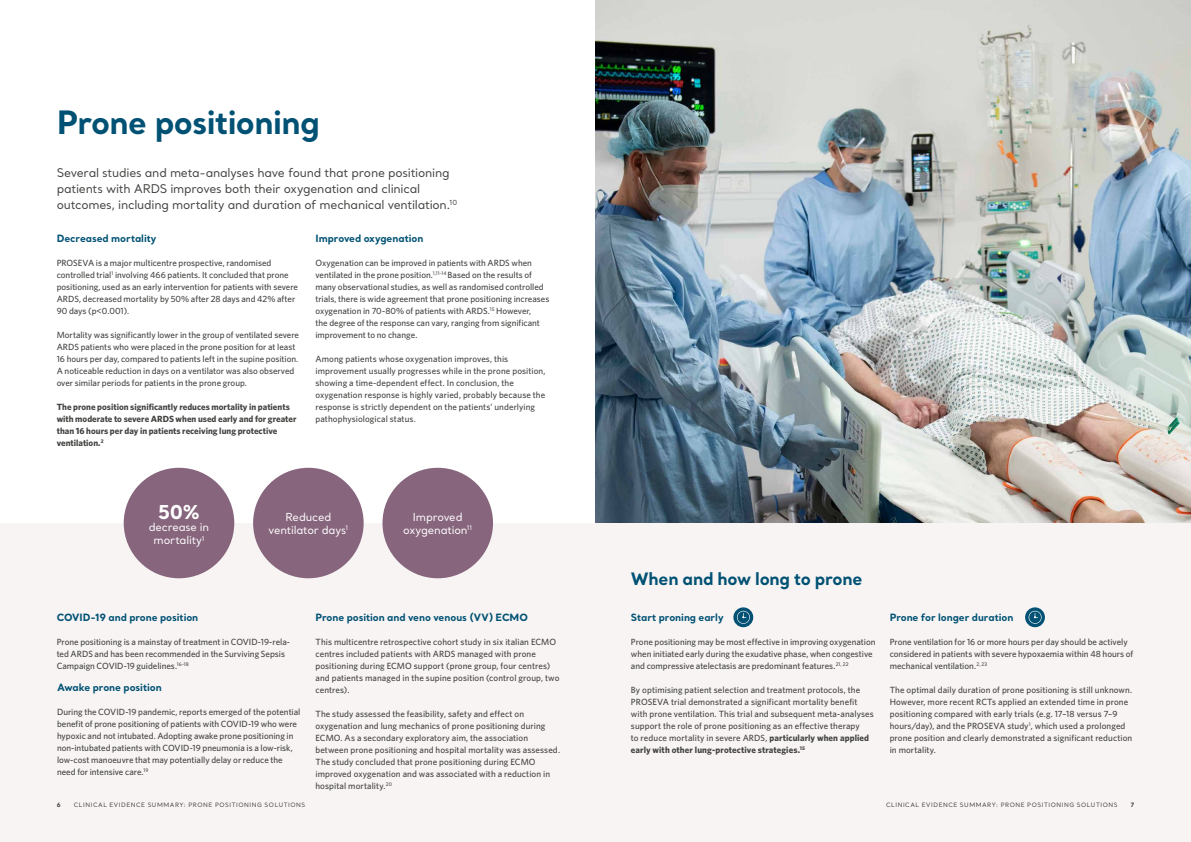
<style>
.page{position:relative;width:1191px;height:842px;background:#fff}
.page>*{position:absolute;margin:0;border:0;box-sizing:border-box;transform-origin:0 0}
.t1{font:700 32px "Santral";letter-spacing:-.02em;color:#005174}
.t2{font:700 19px "Santral";color:#fff}
.t3{font:700 17px "Santral";letter-spacing:-.015em;color:#005174}
.t4{font:12px/16px "Santral";letter-spacing:-.02em;color:#434341}
.t5{font:11px/13.1px "Santral";letter-spacing:-.015em;color:#fff;text-align:center}
.t6{font:700 10px "Santral";letter-spacing:-.005em;color:#005174}
.t7{font:500 9px/12px "Whitney";letter-spacing:.005em;color:#434341}
.t8{font:700 9px/12px "Whitney";color:#434341}
.t9{font:6px "Santral";letter-spacing:.095em;color:#434341}
.t10{font:700 6px "Santral";color:#434341}
.s1{font-weight:700}
</style>
<div class="page">
<img style="left:595px;top:0;width:596px;height:523px">
<div style="left:0;top:523px;width:1191px;height:319px;background:#f7f4f3"></div>
<svg style="left:733px;top:607px;width:20px;height:20px"></svg>
<svg style="left:737px;top:611px;width:13px;height:13px"></svg>
<svg style="left:1025px;top:607px;width:20px;height:20px"></svg>
<svg style="left:1028px;top:611px;width:13px;height:13px"></svg>
<div style="left:124px;top:468px;width:110px;height:110px;background:#87657d;border-radius:50%"></div>
<div style="left:382px;top:468px;width:111px;height:110px;background:#87657d;border-radius:50%"></div>
<div style="left:253px;top:468px;width:111px;height:110px;background:#87657d;border-radius:50%"></div>
<h1 class="t1" style="left:57px;top:101px;width:265px">Prone positioning</h1>
<h3 class="t4" style="left:57px;top:165px;width:402px">Several studies and meta-analyses have found that prone positioning patients with ARDS improves both their oxygenation and clinical outcomes, including mortality and duration of mechanical ventilation.<sup>10</sup></h3>
<p class="t6" style="left:57px;top:232px;width:101px">Decreased mortality</p>
<p class="t7" style="left:57px;top:257px;width:243px">PROSEVA is a major multicentre prospective, randomised controlled trial<sup>1</sup> involving 466 patients. It concluded that prone positioning, used as an early intervention for patients with severe ARDS, decreased mortality by 50% after 28 days and 42% after 90 days (p&lt;0.001).</p>
<p class="t7" style="left:57px;top:329px;width:244px">Mortality was significantly lower in the group of ventilated severe ARDS patients who were placed in the prone position for at least 16 hours per day, compared to patients left in the supine position.<br>A noticeable reduction in days on a ventilator was also observed over similar periods for patients in the prone group.</p>
<p class="t8" style="left:57px;top:401px;width:241px">The prone position significantly reduces mortality in patients with moderate to severe ARDS when used early and for greater than 16 hours per day in patients receiving lung protective ventilation.<sup>2</sup></p>
<p class="t6" style="left:315px;top:232px;width:109px">Improved oxygenation</p>
<p class="t7" style="left:315px;top:257px;width:235px">Oxygenation can be improved in patients with ARDS when ventilated in the prone position.<sup>1,11-14</sup> Based on the results of many observational studies, as well as randomised controlled trials, there is wide agreement that prone positioning increases oxygenation in 70-80% of patients with ARDS.<sup>15</sup> However,<br>the degree of the response can vary, ranging from significant improvement to no change.</p>
<p class="t7" style="left:315px;top:353px;width:231px">Among patients whose oxygenation improves, this improvement usually progresses while in the prone position, showing a time-dependent effect. In conclusion, the oxygenation response is highly varied, probably because the response is strictly dependent on the patients’ underlying pathophysiological status.</p>
<h2 class="t2" style="left:158px;top:499px;width:44px">50%</h2>
<p class="t5" style="left:149px;top:520px;width:62px">decrease in mortality<sup>1</sup></p>
<p class="t5" style="left:403px;top:510px;width:70px">Improved oxygenation<sup>11</sup></p>
<p class="t5" style="left:269px;top:510px;width:81px">Reduced ventilator days<sup>1</sup></p>
<p class="t6" style="left:57px;top:610px;width:143px">COVID-19 and prone position</p>
<p class="t7" style="left:57px;top:635px;width:235px">Prone positioning is a mainstay of treatment in COVID-19-rela&shy;ted ARDS and has been recommended in the Surviving Sepsis<br>Campaign COVID-19 guidelines.<sup>16-18</sup></p>
<p class="t6" style="left:57px;top:681px;width:106px">Awake prone position</p>
<p class="t7" style="left:57px;top:706px;width:245px">During the COVID-19 pandemic, reports emerged of the potential benefit of prone positioning of patients with COVID-19 who were hypoxic and not intubated. Adopting awake prone positioning in non-intubated patients with COVID-19 pneumonia is a low-risk, low-cost manoeuvre that may potentially delay or reduce the need for intensive care.<sup>19</sup></p>
<p class="t6" style="left:315px;top:610px;width:214px">Prone position and veno venous (VV) ECMO</p>
<p class="t7" style="left:315px;top:635px;width:245px">This multicentre retrospective cohort study in six italian ECMO centres included patients with ARDS managed with prone positioning during ECMO support (prone group, four centres) and patients managed in the supine position (control group, two centres).</p>
<p class="t7" style="left:315px;top:707px;width:246px">The study assessed the feasibility, safety and effect on oxygenation and lung mechanics of prone positioning during ECMO. As a secondary exploratory aim, the association between prone positioning and hospital mortality was assessed.<br>The study concluded that prone positioning during ECMO improved oxygenation and was associated with a reduction in hospital mortality.<sup>20</sup></p>
<h3 class="t3" style="left:631px;top:567px;width:233px">When and how long to prone</h3>
<p class="t6" style="left:631px;top:610px;width:94px">Start proning early</p>
<p class="t7" style="left:631px;top:635px;width:246px">Prone positioning may be most effective in improving oxygenation when initiated early during the exudative phase, when congestive and compressive atelectasis are predominant features.<sup>21,</sup> <sup>22</sup></p>
<p class="t7" style="left:631px;top:683px;width:244px">By optimising patient selection and treatment protocols, the PROSEVA trial demonstrated a significant mortality benefit with prone ventilation. This trial and subsequent meta-analyses support the role of prone positioning as an effective therapy<br>to reduce mortality in severe ARDS, <span class="s1">particularly when applied early with other lung-protective strategies.</span><sup>15</sup></p>
<p class="t6" style="left:889px;top:610px;width:125px">Prone for longer duration</p>
<p class="t7" style="left:889px;top:635px;width:245px">Prone ventilation for 16 or more hours per day should be actively considered in patients with severe hypoxaemia within 48 hours of mechanical ventilation.<sup>2,</sup> <sup>23</sup></p>
<p class="t7" style="left:889px;top:683px;width:244px">The optimal daily duration of prone positioning is still unknown.<br>However, more recent RCTs applied an extended time in prone positioning compared with early trials (e.g. 17–18 versus 7–9 hours/day), and the PROSEVA study<sup>1</sup>, which used a prolonged prone position and clearly demonstrated a significant reduction in mortality.</p>
<p class="t10" style="left:57px;top:800px;width:5px">6</p>
<p class="t9" style="left:74px;top:800px;width:233px">CLINICAL EVIDENCE SUMMARY: PRONE POSITIONING SOLUTIONS</p>
<p class="t9" style="left:886px;top:800px;width:233px">CLINICAL EVIDENCE SUMMARY: PRONE POSITIONING SOLUTIONS</p>
<p class="t10" style="left:1130px;top:800px;width:5px">7</p>
</div>
